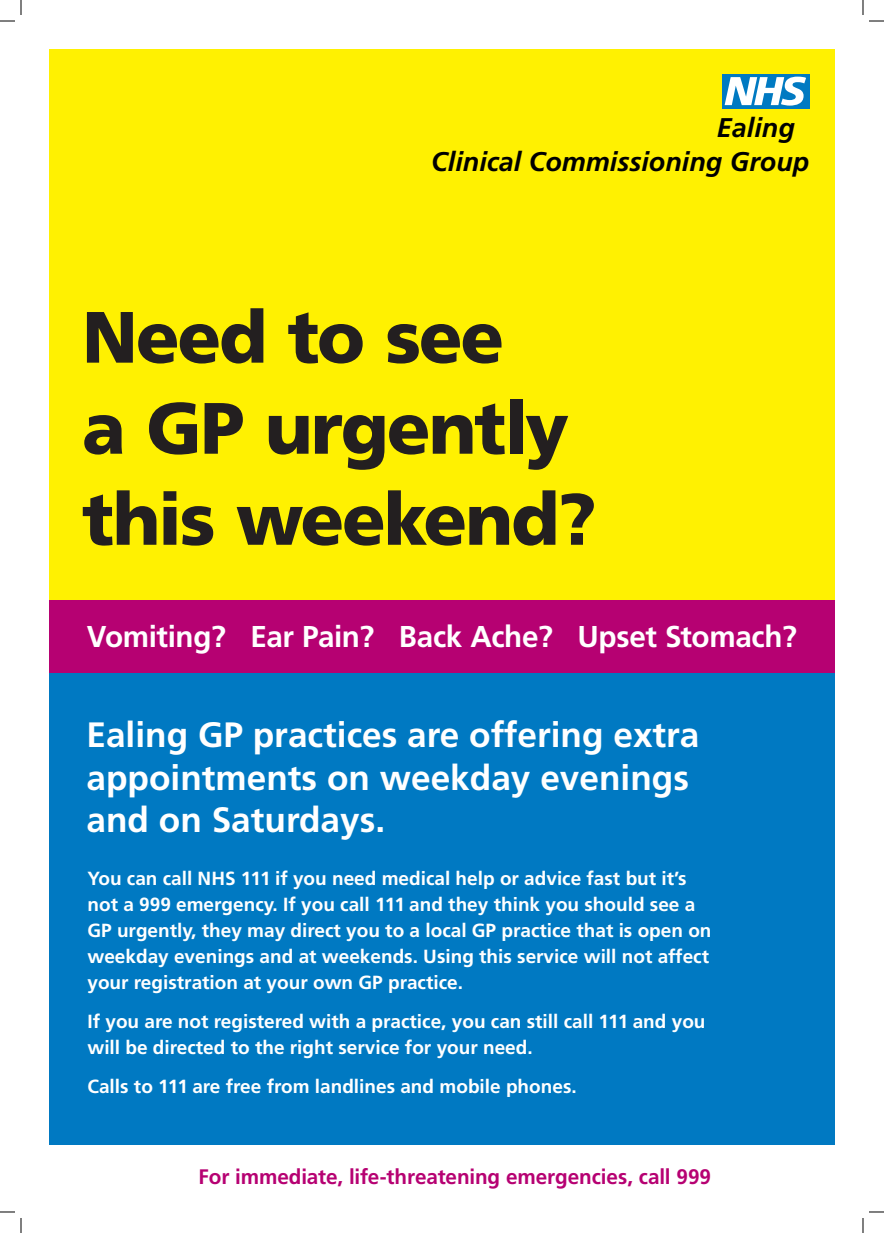
<style>
.page{position:relative;width:884px;height:1233px;background:#fff}
.page>*{position:absolute;margin:0;border:0;box-sizing:border-box;transform-origin:0 0}
.t1{font:900 72.5px/91px "Frutiger";letter-spacing:-.025em;color:#231f20}
.t2{font:700 35.2px/42.7px "Frutiger";color:#fff}
.t3{font:700 30.1px "Frutiger";letter-spacing:-.01em;color:#fff}
.t4{font:italic 700 27px "Frutiger";color:#000}
.t5{font:700 21px "Frutiger";letter-spacing:-.005em;color:#b60172}
.t6{font:700 19px/26px "Frutiger";color:#fff}
</style>
<div class="page">
<div style="left:49px;top:672px;width:786px;height:472px;background:#0079c2"></div>
<div style="left:49px;top:49px;width:786px;height:573px;background:#fff101"></div>
<div style="left:49px;top:601px;width:786px;height:72px;background:#b60172"></div>
<div style="left:722px;top:74px;width:87px;height:35px;background:#007ac2"></div>
<svg style="left:725px;top:77px;width:81px;height:29px"></svg>
<svg style="left:0;top:1211px;width:15px;height:1px"></svg>
<svg style="left:869px;top:1211px;width:15px;height:1px"></svg>
<svg style="left:0;top:0;width:22px;height:22px"></svg>
<svg style="left:20px;top:1218px;width:2px;height:15px"></svg>
<svg style="left:862px;top:0;width:22px;height:22px"></svg>
<svg style="left:862px;top:1218px;width:2px;height:15px"></svg>
<h3 class="t4" style="left:717px;top:112px;width:80px">Ealing</h3>
<h3 class="t4" style="left:431px;top:146px;width:380px">Clinical Commissioning Group</h3>
<h1 class="t1" style="left:82px;top:290px;width:516px">Need to see<br>a GP urgently this weekend?</h1>
<h3 class="t3" style="left:87px;top:619px;width:712px">Vomiting? Ear Pain? Back Ache? Upset Stomach?</h3>
<h2 class="t2" style="left:86px;top:713px;width:614px">Ealing GP practices are offering extra appointments on weekday evenings and on Saturdays.</h2>
<p class="t6" style="left:87px;top:865px;width:626px">You can call NHS 111 if you need medical help or advice fast but it’s not a 999 emergency. If you call 111 and they think you should see a GP urgently, they may direct you to a local GP practice that is open on weekday evenings and at weekends. Using this service will not affect your registration at your own GP practice.</p>
<p class="t6" style="left:87px;top:1008px;width:620px">If you are not registered with a practice, you can still call 111 and you will be directed to the right service for your need.</p>
<p class="t6" style="left:87px;top:1072px;width:491px">Calls to 111 are free from landlines and mobile phones.</p>
<p class="t5" style="left:198px;top:1164px;width:514px">For immediate, life-threatening emergencies, call 999</p>
</div>
